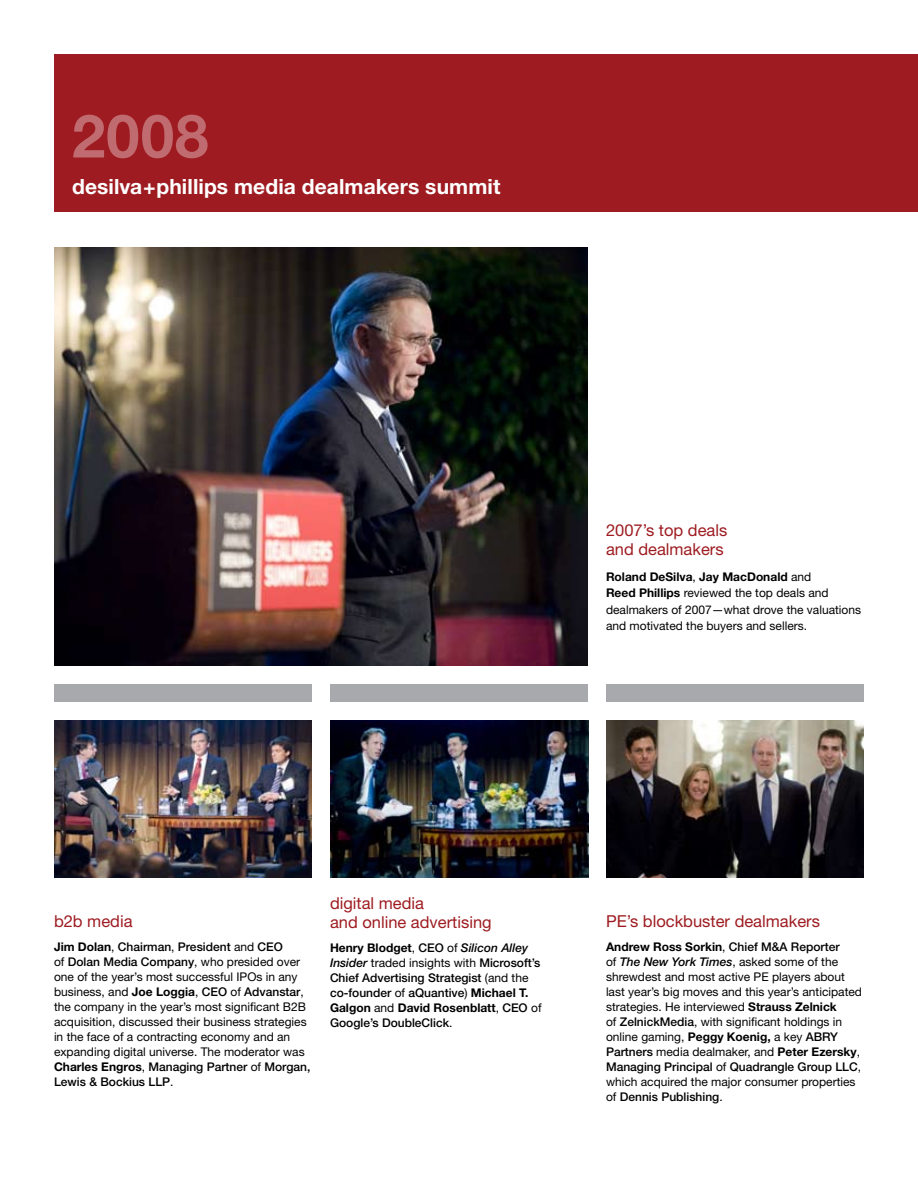
<style>
.page{position:relative;width:918px;height:1188px;background:#fff}
.page>*{position:absolute;margin:0;border:0;box-sizing:border-box;transform-origin:0 0}
.t1{font:700 60px "Helvetica Neue";color:#c06b6f}
.t2{font:700 21px "Helvetica Neue";letter-spacing:.005em;color:#fff}
.t3{font:16.5px/19.5px "Helvetica Neue";color:#9e1c21}
.t4{font:12px/15px "Helvetica Neue";color:#000}
.t5{font:500 12px/15px "Helvetica Neue";color:#000}
.s1{font-weight:700}
.s2{font-weight:500}
.s3{font-weight:400}
.s4{font-style:italic}
.s5{font-weight:500;font-style:italic}
</style>
<div class="page">
<div style="left:54px;top:54px;width:864px;height:158px;background:#9e1c21"></div>
<img style="left:54px;top:248px;width:534px;height:418px">
<img style="left:330px;top:720px;width:258px;height:158px">
<img style="left:606px;top:720px;width:258px;height:158px">
<div style="left:54px;top:684px;width:258px;height:18px;background:#a7a9ac"></div>
<div style="left:330px;top:684px;width:258px;height:18px;background:#a7a9ac"></div>
<div style="left:606px;top:684px;width:258px;height:18px;background:#a7a9ac"></div>
<img style="left:54px;top:720px;width:258px;height:158px">
<h1 class="t1" style="left:72px;top:99px;width:138px">2008</h1>
<h2 class="t2" style="left:72px;top:173px;width:430px">desilva+phillips media dealmakers summit</h2>
<h3 class="t3" style="left:606px;top:520px;width:123px">2007’s top deals and dealmakers</h3>
<p class="t4" style="left:606px;top:568px;width:257px;line-height:16.5px"><span class="s1">Roland DeSilva</span>, <span class="s1">Jay MacDonald</span> and<br><span class="s1">Reed Phillips</span> reviewed the top deals and dealmakers of 2007—what drove the valuations and motivated the buyers and sellers.</p>
<h3 class="t3" style="left:54px;top:911px;width:80px">b2b media</h3>
<p class="t4" style="left:54px;top:939px;width:258px"><span class="s1">Jim Dolan</span>, <span class="s2">Chairman</span>, <span class="s2">President</span> and <span class="s2">CEO<br></span>of <span class="s2">Dolan Media Company</span>, who presided over one of the year’s most successful IPOs in any business, and <span class="s1">Joe Loggia</span>, <span class="s2">CEO</span> of <span class="s2">Advanstar</span>, the company in the year’s most significant B2B acquisition, discussed their business strategies in the face of a contracting economy and an expanding digital universe. The moderator was <span class="s1">Charles Engros</span>, <span class="s2">Managing Partner</span> of <span class="s2">Morgan, Lewis &amp; Bockius LLP</span>.</p>
<h3 class="t3" style="left:330px;top:893px;width:163px">digital media<br>and online advertising</h3>
<p class="t5" style="left:330px;top:941px;width:213px"><span class="s1">Henry Blodget</span><span class="s3">,</span> CEO <span class="s3">of</span> <span class="s4">Silicon Alley Insider</span> <span class="s3">traded insights with</span> Microsoft’s Chief Advertising Strategist <span class="s3">(and the </span>co-founder <span class="s3">of</span> aQuantive<span class="s3">)</span> <span class="s1">Michael T.<br>Galgon</span> <span class="s3">and</span> <span class="s1">David Rosenblatt</span><span class="s3">,</span> CEO <span class="s3">of </span>Google’s DoubleClick<span class="s3">.</span></p>
<h3 class="t3" style="left:606px;top:911px;width:215px">PE’s blockbuster dealmakers</h3>
<p class="t4" style="left:606px;top:939px;width:258px"><span class="s1">Andrew Ross Sorkin</span>, <span class="s2">Chief M&amp;A Reporter<br></span>of <span class="s5">The New York Times</span>, asked some of the shrewdest and most active PE players about last year’s big moves and this year’s anticipated strategies. He interviewed <span class="s1">Strauss Zelnick<br></span>of <span class="s2">ZelnickMedia</span>, with significant holdings in online gaming, <span class="s1">Peggy Koenig,</span> a key <span class="s2">ABRY Partners</span> media dealmaker, and <span class="s1">Peter Ezersky</span>, <span class="s2">Managing Principal</span> of <span class="s2">Quadrangle Group LLC</span>, which acquired the major consumer properties of <span class="s2">Dennis Publishing</span>.</p>
</div>
